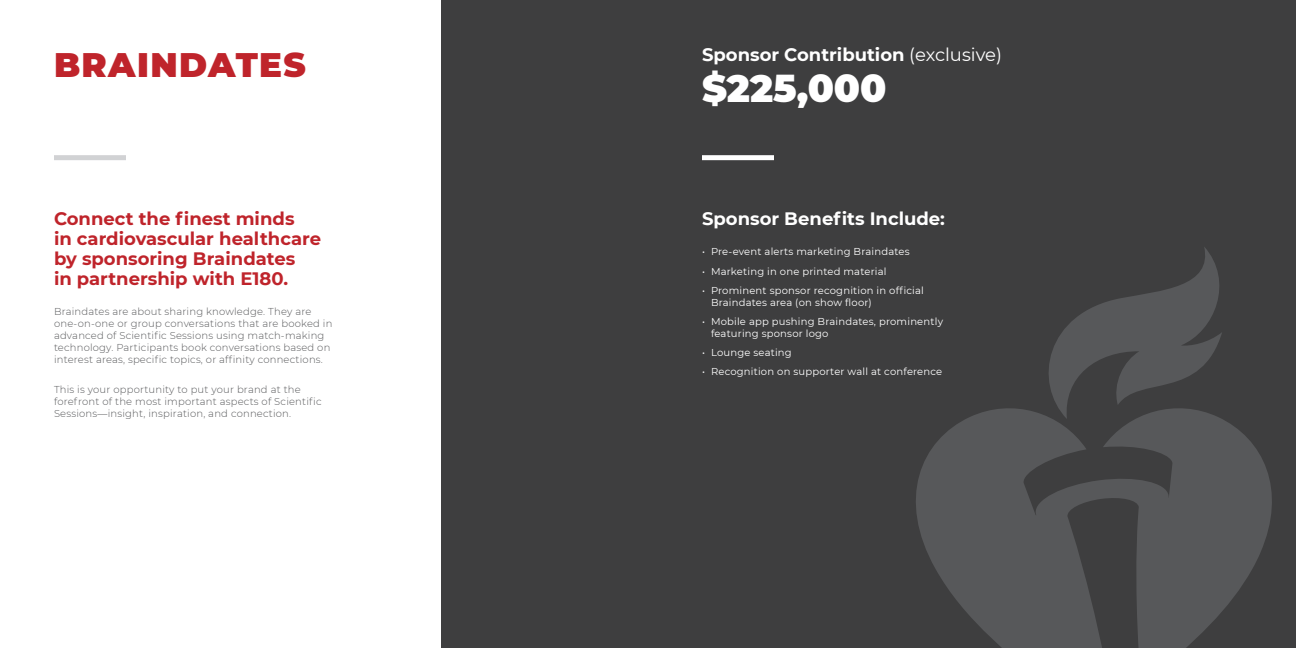
<style>
.page{position:relative;width:1296px;height:648px;background:#fff}
.page>*{position:absolute;margin:0;border:0;box-sizing:border-box;transform-origin:0 0}
.t1{font:900 38px "Montserrat";color:#fff}
.t2{font:900 34px "Montserrat";letter-spacing:.04em;color:#bf242b}
.t3{font:700 18px/20px "Montserrat";color:#bf242b}
.t4{font:700 18px "Montserrat";color:#fff}
.Body{font:300 10px/12px "Montserrat";letter-spacing:.02em;color:#57585a}
.t5{font:10px/12px "Montserrat";letter-spacing:.02em;color:#fff}
.s1{font-weight:400}
</style>
<div class="page">
<div style="left:441px;top:0;width:855px;height:648px;background:#3e3e3f"></div>
<svg style="left:1049px;top:247px;width:173px;height:150px"></svg>
<svg style="left:916px;top:397px;width:356px;height:251px;fill:#57585a"></svg>
<div style="left:54px;top:155px;width:72px;height:5px;background:#d1d2d4"></div>
<div style="left:702px;top:155px;width:72px;height:5px;background:#fff"></div>
<p class="t2" style="left:54px;top:39px;width:253px">BRAINDATES</p>
<p class="t3" style="left:54px;top:208px;width:269px">Connect the finest minds<br>in cardiovascular healthcare by sponsoring Braindates<br>in partnership with E180.</p>
<p class="Body" style="left:54px;top:305px;width:280px">Braindates are about sharing knowledge. They are one-on-one or group conversations that are booked in advanced of Scientific Sessions using match-making technology. Participants book conversations based on interest areas, specific topics, or affinity connections.</p>
<p class="Body" style="left:54px;top:383px;width:269px">This is your opportunity to put your brand at the forefront of the most important aspects of Scientific<br>Sessions—insight, inspiration, and connection.</p>
<p class="t4" style="left:702px;top:42px;width:301px">Sponsor Contribution <span class="s1">(exclusive)</span></p>
<p class="t1" style="left:702px;top:60px;width:186px">$225,000</p>
<p class="t4" style="left:702px;top:206px;width:244px">Sponsor Benefits Include:</p>
<p class="t5" style="left:702px;top:245px;width:209px">• Pre-event alerts marketing Braindates</p>
<p class="t5" style="left:702px;top:265px;width:186px">• Marketing in one printed material</p>
<p class="t5" style="left:711px;top:284px;width:214px;text-indent:-9px">• Prominent sponsor recognition in official<br>Braindates area (on show floor)</p>
<p class="t5" style="left:711px;top:315px;width:234px;text-indent:-9px">• Mobile app pushing Braindates, prominently featuring sponsor logo</p>
<p class="t5" style="left:702px;top:346px;width:91px">• Lounge seating</p>
<p class="t5" style="left:702px;top:365px;width:242px">• Recognition on supporter wall at conference</p>
</div>
